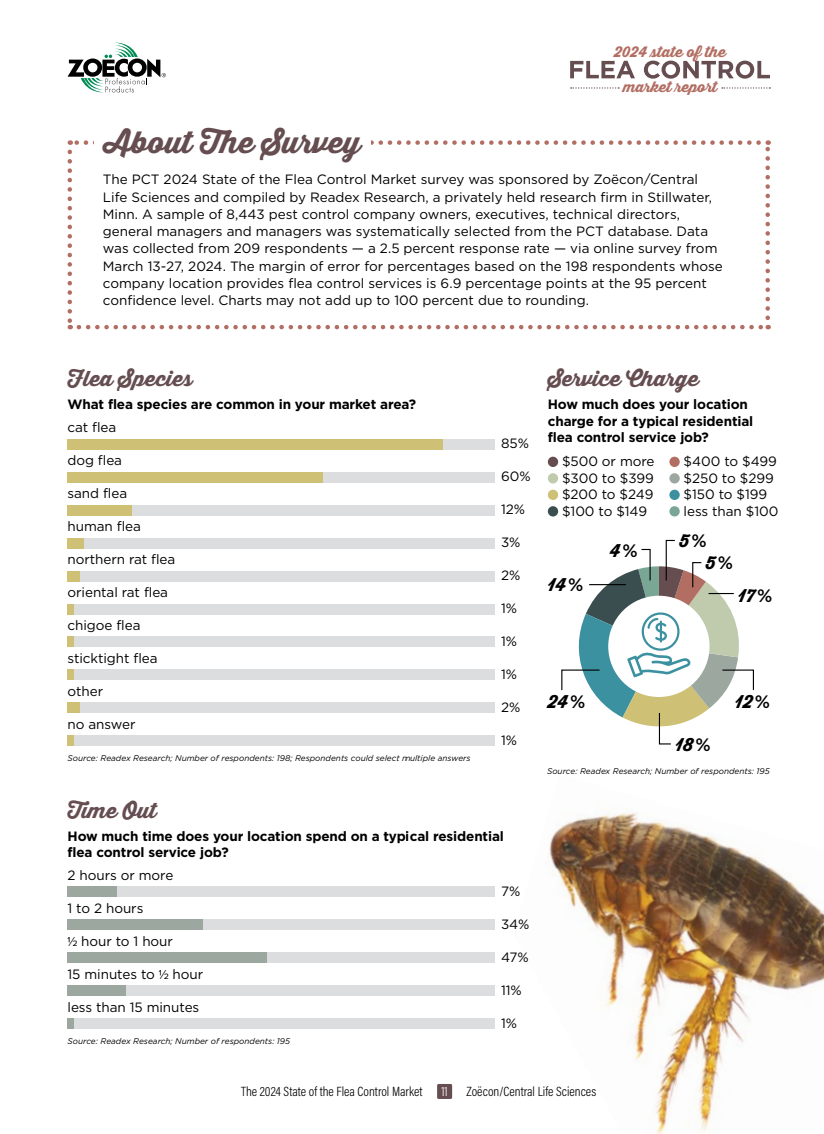
<style>
.page{position:relative;width:824px;height:1134px;background:#fff}
.page>*{position:absolute;margin:0;border:0;box-sizing:border-box;transform-origin:0 0}
.t1{font:30px "Thirsty Script Extrabold Demo";color:#654d50}
.t2{font:21px "Thirsty Script Extrabold Demo";color:#654d50}
.t3{font:18px/22.2px "Thirsty Script Extrabold Demo";color:#000}
.t4{font:14.7px "Thirsty Script Extrabold Demo";color:#b26e63}
.t5{font:13.5px/17.2px "Gotham";color:#000}
.t6{font:700 13.5px/16.5px "Gotham";letter-spacing:-.01em;color:#000}
.t7{font:300 13.5px "Acumin Pro Cond";color:#000}
.t8{font:300 13.5px "Acumin Pro Cond";color:#fff}
.t9{font:italic 8.25px "Gotham";color:#000}
.s1{font-family:"Proxima Soft"}
.s2{font-family:"Gotham";font-weight:500}
</style>
<div class="page">
<svg style="left:570px;top:61px;width:199px;height:18px"></svg>
<svg style="left:570px;top:87px;width:49px;height:2px"></svg>
<svg style="left:722px;top:87px;width:48px;height:2px"></svg>
<svg style="left:68px;top:152px;width:4px;height:177px"></svg>
<svg style="left:79px;top:325px;width:689px;height:4px"></svg>
<svg style="left:765px;top:140px;width:5px;height:178px"></svg>
<svg style="left:70px;top:140px;width:688px;height:5px"></svg>
<div style="left:94px;top:125px;width:277px;height:28px;background:#fff"></div>
<div style="left:112px;top:887px;width:382px;height:10px;background:#dcddde"></div>
<div style="left:112px;top:919px;width:382px;height:11px;background:#dcddde"></div>
<div style="left:112px;top:952px;width:382px;height:11px;background:#dcddde"></div>
<div style="left:74px;top:985px;width:420px;height:11px;background:#dcddde"></div>
<div style="left:71px;top:1018px;width:423px;height:11px;background:#dcddde"></div>
<div style="left:68px;top:887px;width:49px;height:10px;background:#9ca79f"></div>
<div style="left:68px;top:919px;width:134px;height:11px;background:#9ca79f"></div>
<div style="left:68px;top:952px;width:199px;height:11px;background:#9ca79f"></div>
<div style="left:68px;top:985px;width:58px;height:11px;background:#9ca79f"></div>
<div style="left:68px;top:1018px;width:6px;height:11px;background:#9ca79f"></div>
<div style="left:112px;top:439px;width:382px;height:11px;background:#dcddde"></div>
<div style="left:112px;top:472px;width:382px;height:11px;background:#dcddde"></div>
<div style="left:112px;top:505px;width:382px;height:11px;background:#dcddde"></div>
<div style="left:74px;top:538px;width:420px;height:11px;background:#dcddde"></div>
<div style="left:71px;top:571px;width:423px;height:11px;background:#dcddde"></div>
<div style="left:70px;top:604px;width:424px;height:10px;background:#dcddde"></div>
<div style="left:71px;top:637px;width:423px;height:10px;background:#dcddde"></div>
<div style="left:71px;top:670px;width:423px;height:10px;background:#dcddde"></div>
<div style="left:73px;top:702px;width:421px;height:11px;background:#dcddde"></div>
<div style="left:74px;top:735px;width:420px;height:11px;background:#dcddde"></div>
<div style="left:68px;top:439px;width:375px;height:11px;background:#cec075"></div>
<div style="left:68px;top:472px;width:255px;height:11px;background:#cec075"></div>
<div style="left:68px;top:505px;width:64px;height:11px;background:#cec075"></div>
<div style="left:68px;top:538px;width:16px;height:11px;background:#cec075"></div>
<div style="left:68px;top:571px;width:12px;height:11px;background:#cec075"></div>
<div style="left:68px;top:604px;width:6px;height:10px;background:#cec075"></div>
<div style="left:68px;top:637px;width:6px;height:10px;background:#cec075"></div>
<div style="left:68px;top:670px;width:6px;height:10px;background:#cec075"></div>
<div style="left:68px;top:702px;width:12px;height:11px;background:#cec075"></div>
<div style="left:68px;top:735px;width:6px;height:11px;background:#cec075"></div>
<img style="left:549px;top:808px;width:275px;height:326px">
<div style="left:547px;top:457px;width:11px;height:10px;background:#654d50;border-radius:50%"></div>
<div style="left:669px;top:457px;width:10px;height:10px;background:#b26e63;border-radius:50%"></div>
<div style="left:547px;top:473px;width:11px;height:11px;background:#c0cbad;border-radius:50%"></div>
<div style="left:669px;top:473px;width:10px;height:11px;background:#9ca79f;border-radius:50%"></div>
<div style="left:547px;top:490px;width:11px;height:10px;background:#cec075;border-radius:50%"></div>
<div style="left:669px;top:490px;width:10px;height:10px;background:#3c91a0;border-radius:50%"></div>
<div style="left:547px;top:506px;width:11px;height:11px;background:#3a4d4f;border-radius:50%"></div>
<div style="left:669px;top:506px;width:10px;height:11px;background:#7aa795;border-radius:50%"></div>
<svg style="left:561px;top:539px;width:193px;height:206px"></svg>
<div style="left:437px;top:1084px;width:15px;height:15px;background:#654d50;border-radius:2px"></div>
<svg style="left:67px;top:42px;width:99px;height:51px"></svg>
<h1 class="t1" style="left:104px;top:119px;width:258px">About The Survey</h1>
<p class="t4" style="left:614px;top:41px;width:113px">2024 state of the</p>
<p class="t4" style="left:623px;top:76px;width:96px">market report</p>
<p class="t5" style="left:103px;top:171px;width:621px">The PCT 2024 State of the Flea Control Market survey was sponsored by Zoëcon/Central Life Sciences and compiled by Readex Research, a privately held research firm in Stillwater, Minn. A sample of 8,443 pest control company owners, executives, technical directors, general managers and managers was systematically selected from the PCT database. Data was collected from 209 respondents — a 2.5 percent response rate — via online survey from March 13-27, 2024. The margin of error for percentages based on the 198 respondents whose company location provides flea control services is 6.9 percentage points at the 95 percent confidence level. Charts may not add up to 100 percent due to rounding.</p>
<h2 class="t2" style="left:68px;top:362px;width:127px">Flea Species</h2>
<p class="t6" style="left:68px;top:396px;width:350px">What flea species are common in your market area?</p>
<p class="t5" style="left:68px;top:419px;width:50px">cat flea</p>
<p class="t5" style="left:68px;top:452px;width:56px">dog flea</p>
<p class="t5" style="left:68px;top:485px;width:61px">sand flea</p>
<p class="t5" style="left:68px;top:518px;width:75px">human flea</p>
<p class="t5" style="left:68px;top:551px;width:109px">northern rat flea</p>
<p class="t5" style="left:68px;top:584px;width:102px">oriental rat flea</p>
<p class="t5" style="left:68px;top:617px;width:74px">chigoe flea</p>
<p class="t5" style="left:68px;top:650px;width:92px">sticktight flea</p>
<p class="t5" style="left:68px;top:683px;width:37px">other</p>
<p class="t5" style="left:68px;top:716px;width:69px">no answer</p>
<p class="t9" style="left:68px;top:753px;width:404px">Source: Readex Research; Number of respondents: 198; Respondents could select multiple answers</p>
<p class="t5" style="left:501px;top:435px;width:29px">85%</p>
<p class="t5" style="left:501px;top:468px;width:31px">60%</p>
<p class="t5" style="left:501px;top:501px;width:26px">12%</p>
<p class="t5" style="left:501px;top:534px;width:21px">3%</p>
<p class="t5" style="left:501px;top:567px;width:21px">2%</p>
<p class="t5" style="left:501px;top:600px;width:18px">1%</p>
<p class="t5" style="left:501px;top:633px;width:18px">1%</p>
<p class="t5" style="left:501px;top:666px;width:18px">1%</p>
<p class="t5" style="left:501px;top:699px;width:21px">2%</p>
<p class="t5" style="left:501px;top:732px;width:18px">1%</p>
<h2 class="t2" style="left:68px;top:794px;width:90px">Time Out</h2>
<p class="t6" style="left:68px;top:827px;width:438px">How much time does your location spend on a typical residential flea control service job?</p>
<p class="t5" style="left:68px;top:867px;width:107px">2 hours or more</p>
<p class="t5" style="left:68px;top:900px;width:77px">1 to 2 hours</p>
<p class="t5" style="left:68px;top:933px;width:107px"><span class="s1">1/2</span> hour to 1 hour</p>
<p class="t5" style="left:68px;top:966px;width:137px">15 minutes to <span class="s1">1/2</span> hour</p>
<p class="t5" style="left:68px;top:999px;width:133px">less than 15 minutes</p>
<p class="t9" style="left:68px;top:1037px;width:224px">Source: Readex Research; Number of respondents: 195</p>
<p class="t5" style="left:501px;top:882px;width:21px">7%</p>
<p class="t5" style="left:501px;top:915px;width:30px">34%</p>
<p class="t5" style="left:501px;top:948px;width:29px">47%</p>
<p class="t5" style="left:501px;top:981px;width:22px">11%</p>
<p class="t5" style="left:501px;top:1014px;width:18px">1%</p>
<h2 class="t2" style="left:548px;top:362px;width:153px">Service Charge</h2>
<p class="t6" style="left:548px;top:396px;width:207px">How much does your location charge for a typical residential flea control service job?</p>
<p class="t5" style="left:562px;top:453px;width:94px">$500 or more</p>
<p class="t5" style="left:683px;top:453px;width:95px">$400 to $499</p>
<p class="t5" style="left:562px;top:469px;width:93px">$300 to $399</p>
<p class="t5" style="left:683px;top:469px;width:92px">$250 to $299</p>
<p class="t5" style="left:562px;top:486px;width:93px">$200 to $249</p>
<p class="t5" style="left:683px;top:486px;width:85px">$150 to $199</p>
<p class="t5" style="left:562px;top:502px;width:87px">$100 to $149</p>
<p class="t5" style="left:683px;top:502px;width:96px">less than $100</p>
<h3 class="t3" style="left:548px;top:574px;width:37px">14<span class="s2">%</span></h3>
<h3 class="t3" style="left:610px;top:539px;width:29px">4<span class="s2">%</span></h3>
<h3 class="t3" style="left:705px;top:529px;width:29px;text-indent:-26px">5<span class="s2">%<br></span>5<span class="s2">%</span></h3>
<h3 class="t3" style="left:738px;top:584px;width:36px">17<span class="s2">%</span></h3>
<h3 class="t3" style="left:548px;top:690px;width:39px">24<span class="s2">%</span></h3>
<h3 class="t3" style="left:675px;top:733px;width:37px">18<span class="s2">%</span></h3>
<h3 class="t3" style="left:735px;top:690px;width:37px">12<span class="s2">%</span></h3>
<p class="t9" style="left:547px;top:767px;width:224px">Source: Readex Research; Number of respondents: 195</p>
<p class="t7" style="left:241px;top:1083px;width:183px">The 2024 State of the Flea Control Market</p>
<p class="t8" style="left:441px;top:1083px;width:8px">11</p>
<p class="t7" style="left:466px;top:1083px;width:131px">Zoëcon/Central Life Sciences</p>
</div>
